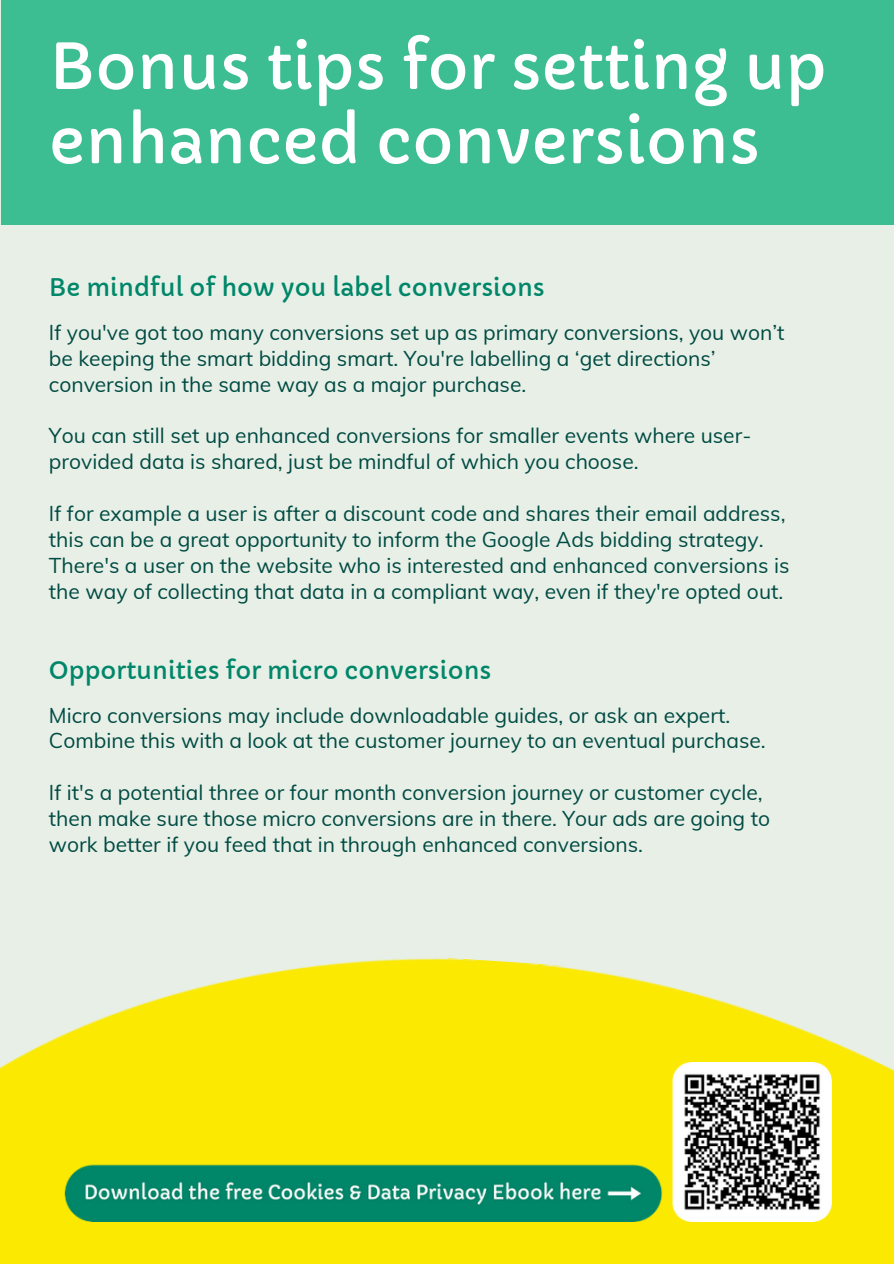
<style>
.page{position:relative;width:894px;height:1264px;background:#fff}
.page>*{position:absolute;margin:0;border:0;box-sizing:border-box;transform-origin:0 0}
.t1{font:62.25px/74.2px "Capriola";color:#fff}
.t2{font:23.85px "Capriola";color:#008669}
.t3{font:21px/25.8px "Mulish";color:#004b42}
</style>
<div class="page">
<div style="left:0;top:0;width:893px;height:1263px;background:#e7efe7"></div>
<div style="left:2px;top:0;width:891px;height:224px;background:#3dbd92"></div>
<img style="left:0;top:957px;width:893px;height:306px">
<img style="left:65px;top:1062px;width:766px;height:159px">
<h2 class="t1" style="left:49px;top:30px;width:779px">Bonus tips for setting up enhanced conversions</h2>
<p class="t2" style="left:49px;top:273px;width:497px">Be mindful of how you label conversions</p>
<p class="t3" style="left:49px;top:319px;width:737px">If you've got too many conversions set up as primary conversions, you won’t be keeping the smart bidding smart. You're labelling a ‘get directions’ conversion in the same way as a major purchase.</p>
<p class="t3" style="left:49px;top:422px;width:703px">You can still set up enhanced conversions for smaller events where user&shy;provided data is shared, just be mindful of which you choose.</p>
<p class="t3" style="left:49px;top:500px;width:741px">If for example a user is after a discount code and shares their email address, this can be a great opportunity to inform the Google Ads bidding strategy.<br>There's a user on the website who is interested and enhanced conversions is the way of collecting that data in a compliant way, even if they're opted out.</p>
<p class="t2" style="left:49px;top:655px;width:444px">Opportunities for micro conversions</p>
<p class="t3" style="left:49px;top:701px;width:718px">Micro conversions may include downloadable guides, or ask an expert.<br>Combine this with a look at the customer journey to an eventual purchase.</p>
<p class="t3" style="left:49px;top:779px;width:722px">If it's a potential three or four month conversion journey or customer cycle, then make sure those micro conversions are in there. Your ads are going to work better if you feed that in through enhanced conversions.</p>
</div>
